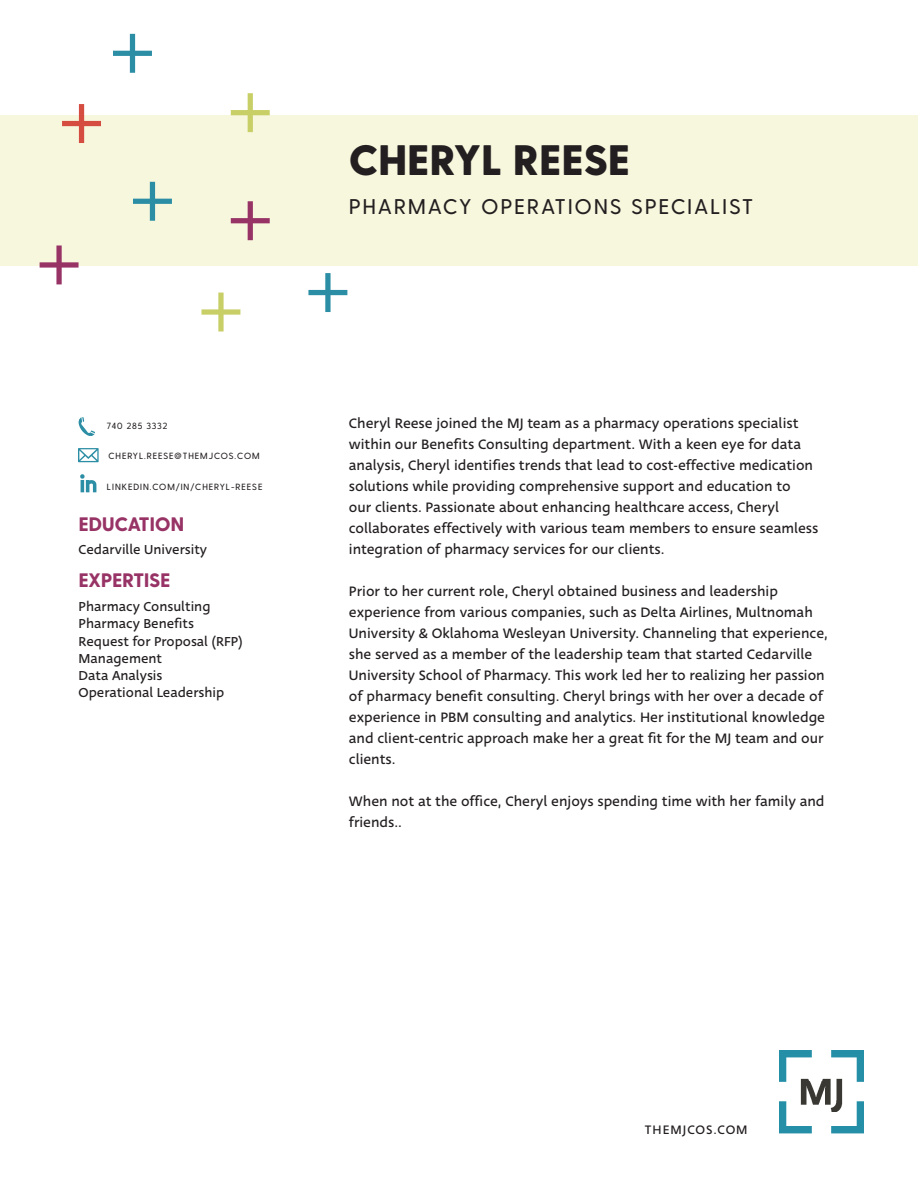
<style>
.page{position:relative;width:918px;height:1188px;background:#fff}
.page>*{position:absolute;margin:0;border:0;box-sizing:border-box;transform-origin:0 0}
.Name{font:800 42.6px "Greycliff CF";letter-spacing:.01em;color:#231f20}
.Job_Title{font:500 21.3px "Greycliff CF";letter-spacing:.11em;color:#231f20}
.Sidebar_Title{font:800 19.5px "Greycliff CF";letter-spacing:.01em;color:#983366}
.t1{font:15px/21px "Deva Ideal";color:#231f20}
.Sidebar_Body{font:14.25px/17.1px "Deva Ideal";color:#231f20}
.t2{font:13.5px "Deva Ideal";letter-spacing:.075em;color:#231f20}
.Job_Title-2{font:500 9px "Greycliff CF";letter-spacing:.11em;color:#231f20}
</style>
<div class="page">
<div style="left:0;top:115px;width:918px;height:151px;background:#f7f7de"></div>
<img style="left:780px;top:1050px;width:84px;height:84px">
<svg style="left:80px;top:474px;width:16px;height:18px"></svg>
<svg style="left:78px;top:417px;width:17px;height:19px"></svg>
<svg style="left:78px;top:448px;width:21px;height:14px"></svg>
<svg style="left:308px;top:273px;width:39px;height:39px"></svg>
<svg style="left:113px;top:34px;width:39px;height:39px"></svg>
<svg style="left:62px;top:104px;width:39px;height:39px"></svg>
<svg style="left:202px;top:293px;width:38px;height:39px"></svg>
<svg style="left:231px;top:201px;width:39px;height:39px"></svg>
<svg style="left:231px;top:93px;width:39px;height:39px"></svg>
<svg style="left:133px;top:182px;width:39px;height:39px"></svg>
<svg style="left:40px;top:245px;width:39px;height:39px"></svg>
<p class="Job_Title-2" style="left:107px;top:420px;width:62px">740 285 3332</p>
<p class="Job_Title-2" style="left:108px;top:450px;width:153px">CHERYL.REESE@THEMJCOS.COM</p>
<p class="Job_Title-2" style="left:107px;top:482px;width:157px">LINKEDIN.COM/IN/CHERYL-REESE</p>
<p class="Sidebar_Title" style="left:79px;top:512px;width:107px">EDUCATION</p>
<p class="Sidebar_Body" style="left:79px;top:542px;width:130px">Cedarville University</p>
<p class="Sidebar_Title" style="left:79px;top:569px;width:93px">EXPERTISE</p>
<p class="Sidebar_Body" style="left:79px;top:598px;width:133px">Pharmacy Consulting</p>
<p class="Sidebar_Body" style="left:79px;top:616px;width:117px">Pharmacy Benefits</p>
<p class="Sidebar_Body" style="left:79px;top:633px;width:166px">Request for Proposal (RFP)<br>Management</p>
<p class="Sidebar_Body" style="left:79px;top:667px;width:85px">Data Analysis</p>
<p class="Sidebar_Body" style="left:79px;top:684px;width:147px">Operational Leadership</p>
<p class="Name" style="left:349px;top:134px;width:282px">CHERYL REESE</p>
<p class="Job_Title" style="left:349px;top:194px;width:406px">PHARMACY OPERATIONS SPECIALIST</p>
<p class="t1" style="left:349px;top:413px;width:471px">Cheryl Reese joined the MJ team as a pharmacy operations specialist within our Benefits Consulting department. With a keen eye for data analysis, Cheryl identifies trends that lead to cost-effective medication solutions while providing comprehensive support and education to<br>our clients. Passionate about enhancing healthcare access, Cheryl collaborates effectively with various team members to ensure seamless integration of pharmacy services for our clients.</p>
<p class="t1" style="left:349px;top:581px;width:481px">Prior to her current role, Cheryl obtained business and leadership experience from various companies, such as Delta Airlines, Multnomah University &amp; Oklahoma Wesleyan University. Channeling that experience, she served as a member of the leadership team that started Cedarville University School of Pharmacy. This work led her to realizing her passion of pharmacy benefit consulting. Cheryl brings with her over a decade of experience in PBM consulting and analytics. Her institutional knowledge and client-centric approach make her a great fit for the MJ team and our clients.</p>
<p class="t1" style="left:349px;top:791px;width:477px">When not at the office, Cheryl enjoys spending time with her family and friends..</p>
<p class="t2" style="left:645px;top:1121px;width:104px">THEMJCOS.COM</p>
</div>
